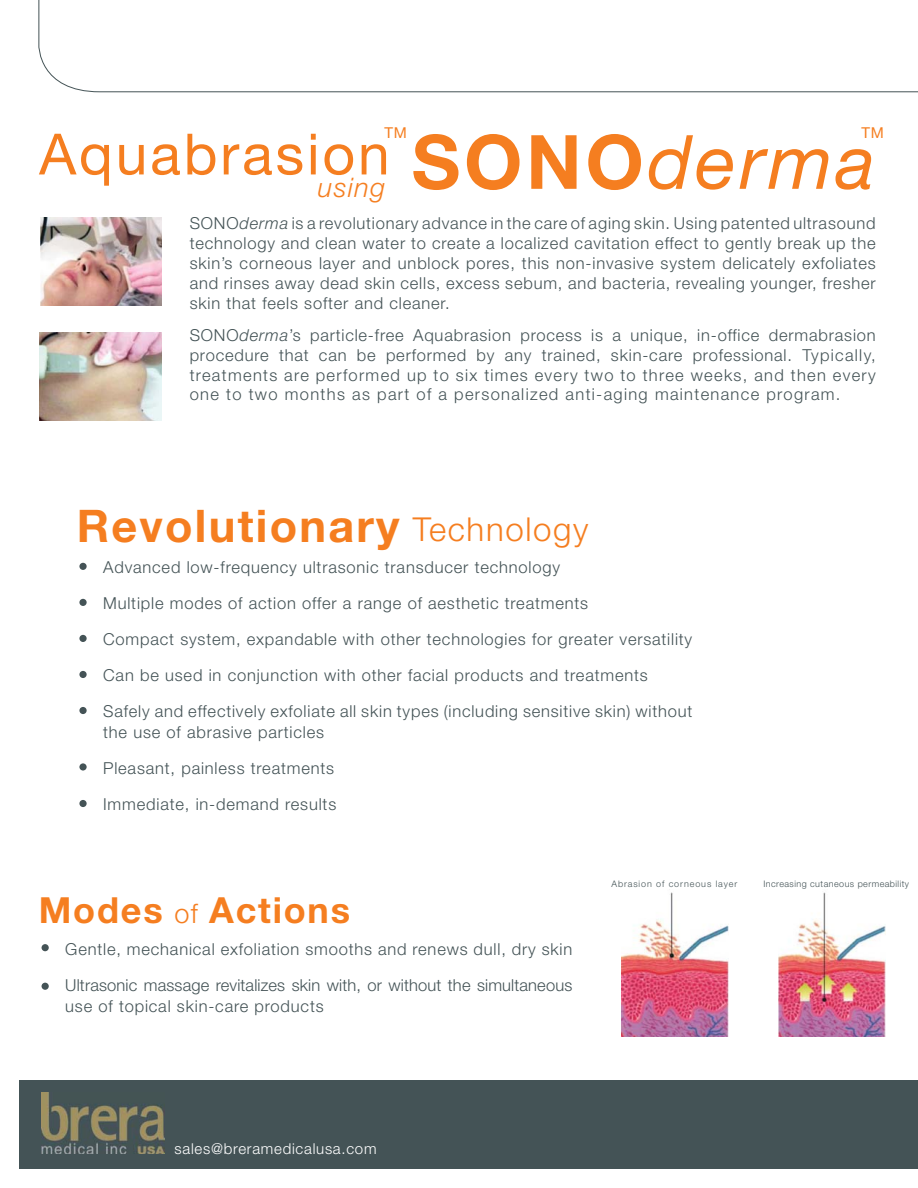
<style>
.page{position:relative;width:918px;height:1188px;background:#fff}
.page>*{position:absolute;margin:0;border:0;box-sizing:border-box;transform-origin:0 0}
.t1{font:italic 75px "Helvetica Neue";letter-spacing:.05em;color:#f57e20}
.t2{font:57px "Helvetica Neue";letter-spacing:.05em;color:#f57e20}
.t3{font:700 45px "Helvetica Neue";letter-spacing:.05em;color:#f57e20}
.t4{font:700 36px "Helvetica Neue";letter-spacing:.05em;color:#f57e20}
.t5{font:italic 300 27px "Helvetica Neue";letter-spacing:.05em;color:#f57e20}
.t6{font:300 16.5px/19.8px "Helvetica Neue";letter-spacing:.05em;color:#445356;text-align:justify}
.t7{font:300 16.5px/36px "Helvetica Neue";letter-spacing:.01em;color:#445356}
.t8{font:300 15px "Helvetica Neue";letter-spacing:.05em;color:#fff}
.t9{font:15px "Helvetica Neue";color:#f57e20}
.t10{font:300 9px "Helvetica Neue";letter-spacing:.05em;color:#445356}
.t11{font:300 9px "Helvetica Neue";letter-spacing:.1em;color:#445356}
.s1{font-style:italic}
.s2{font-weight:700;font-style:normal}
.s3{font-weight:300;font-size:33px}
.s4{font-weight:300;font-size:27px}
</style>
<div class="page">
<svg style="left:38px;top:0;width:880px;height:93px"></svg>
<div style="left:19px;top:1080px;width:899px;height:88px;background:#445356"></div>
<img style="left:41px;top:217px;width:120px;height:89px">
<img style="left:39px;top:332px;width:122px;height:88px">
<img style="left:42px;top:1093px;width:123px;height:61px">
<img style="left:622px;top:892px;width:107px;height:144px">
<img style="left:778px;top:892px;width:108px;height:144px">
<div style="left:42px;top:944px;width:7px;height:7px;background:#445356;border-radius:50%"></div>
<div style="left:42px;top:983px;width:7px;height:7px;background:#445356;border-radius:50%"></div>
<div style="left:79px;top:563px;width:8px;height:7px;background:#445356;border-radius:50%"></div>
<div style="left:79px;top:599px;width:8px;height:7px;background:#445356;border-radius:50%"></div>
<div style="left:79px;top:635px;width:8px;height:7px;background:#445356;border-radius:50%"></div>
<div style="left:79px;top:671px;width:8px;height:7px;background:#445356;border-radius:50%"></div>
<div style="left:79px;top:763px;width:8px;height:8px;background:#445356;border-radius:50%"></div>
<div style="left:79px;top:800px;width:8px;height:7px;background:#445356;border-radius:50%"></div>
<div style="left:79px;top:707px;width:8px;height:7px;background:#445356;border-radius:50%"></div>
<p class="t9" style="left:385px;top:124px;width:24px">TM</p>
<p class="t9" style="left:862px;top:124px;width:24px">TM</p>
<h2 class="t2" style="left:39px;top:121px;width:352px">Aquabrasion</h2>
<p class="t6" style="left:190px;top:215px;width:688px">SONO<span class="s1">derma</span> is a revolutionary advance in the care of aging skin. Using patented ultrasound technology and clean water to create a localized cavitation effect to gently break up the skin’s corneous layer and unblock pores, this non-invasive system delicately exfoliates and rinses away dead skin cells, excess sebum, and bacteria, revealing younger, fresher skin that feels softer and cleaner.</p>
<p class="t6" style="left:190px;top:327px;width:688px">SONO<span class="s1">derma</span>’s particle-free Aquabrasion process is a unique, in-office dermabrasion procedure that can be performed by any trained, skin-care professional. Typically, treatments are performed up to six times every two to three weeks, and then every one to two months as part of a personalized anti-aging maintenance program.</p>
<h1 class="t1" style="left:412px;top:135px;width:465px"><span class="s2">SONO</span>derma</h1>
<h3 class="t5" style="left:318px;top:177px;width:69px">using</h3>
<h3 class="t3" style="left:77px;top:510px;width:513px">Revolutionary <span class="s3">Technology</span></h3>
<p class="t6" style="left:103px;top:550px;width:591px;line-height:36px;text-align:left">Advanced low-frequency ultrasonic transducer technology<br>Multiple modes of action offer a range of aesthetic treatments<br>Compact system, expandable with other technologies for greater versatility Can be used in conjunction with other facial products and treatments Safely and effectively exfoliate all skin types (including sensitive skin) without</p>
<p class="t6" style="left:103px;top:715px;width:235px;line-height:36px;text-align:left">the use of abrasive particles<br>Pleasant, painless treatments<br>Immediate, in-demand results</p>
<h3 class="t4" style="left:39px;top:897px;width:313px">Modes <span class="s4">of</span> Actions</h3>
<p class="t7" style="left:65px;top:933px;width:509px">Gentle, mechanical exfoliation smooths and renews dull, dry skin<br>Ultrasonic massage revitalizes skin with, or without the simultaneous</p>
<p class="t6" style="left:65px;top:998px;width:260px">use of topical skin-care products</p>
<p class="t11" style="left:611px;top:881px;width:127px">Abrasion of corneous layer</p>
<p class="t10" style="left:763px;top:881px;width:147px">Increasing cutaneous permeability</p>
<p class="t8" style="left:175px;top:1143px;width:203px">sales@breramedicalusa.com</p>
</div>
